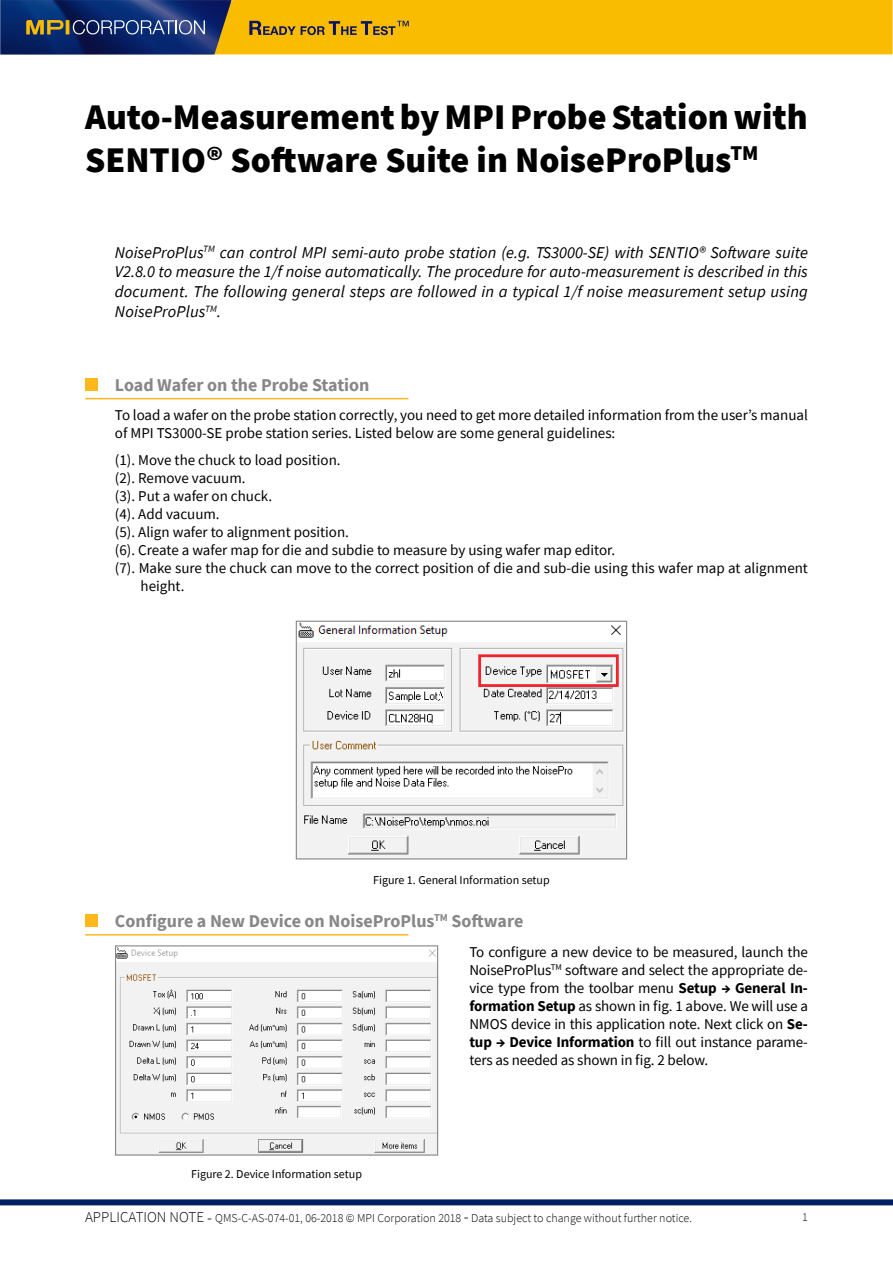
<style>
.page{position:relative;width:893px;height:1263px;background:#fff}
.page>*{position:absolute;margin:0;border:0;box-sizing:border-box;transform-origin:0 0}
.t1{font:900 36px/43.2px "Source Sans Pro";color:#000}
.t2{font:700 18px "Source Sans Pro";color:#878787}
.t3{font:italic 16.5px/19.8px "Source Sans Pro";letter-spacing:.01em;color:#000;text-align:justify}
.t4{font:15px/18px "Source Sans Pro";color:#000}
.t5{font:300 12px "Source Sans Pro";color:#000}
.t6{font:12px "Source Sans Pro";color:#000}
.s1{font-weight:700}
.s2{font-size:15px}
.s3{font-size:16.5px}
</style>
<div class="page">
<svg style="left:0;top:0;width:893px;height:54px;background:#bf981d"></svg>
<div style="left:0;top:1199px;width:893px;height:6px;background:#001e62"></div>
<hr style="left:85px;top:398px;width:323px;height:1px;background:#ffb81c">
<hr style="left:85px;top:934px;width:323px;height:1px;background:#ffb81c">
<div style="left:85px;top:378px;width:13px;height:12px;background:#ffb81c"></div>
<div style="left:85px;top:914px;width:13px;height:13px;background:#ffb81c"></div>
<img style="left:298px;top:623px;width:327px;height:234px">
<div style="left:296px;top:621px;width:331px;height:238px;border:1px solid #878787"></div>
<img style="left:117px;top:947px;width:319px;height:206px">
<div style="left:115px;top:945px;width:323px;height:210px;border:1px solid #878787"></div>
<h1 class="t1" style="left:85px;top:95px;width:724px">Auto-Measurement by MPI Probe Station with<br>SENTIO® Software Suite in NoiseProPlus<sup>TM</sup></h1>
<p class="t3" style="left:115px;top:242px;width:694px">NoiseProPlus<sup>TM</sup> can control MPI semi-auto probe station (e.g. TS3000-SE) with SENTIO® Software suite V2.8.0 to measure the 1/f noise automatically. The procedure for auto-measurement is described in this document. The following general steps are followed in a typical 1/f noise measurement setup using NoiseProPlus<sup>TM</sup>.</p>
<p class="t2" style="left:115px;top:373px;width:256px">Load Wafer on the Probe Station</p>
<p class="t4" style="left:115px;top:406px;width:694px">To load a wafer on the probe station correctly, you need to get more detailed information from the user’s manual of MPI TS3000-SE probe station series. Listed below are some general guidelines:</p>
<p class="t4" style="left:115px;top:451px;width:227px">(1). Move the chuck to load position.</p>
<p class="t4" style="left:115px;top:469px;width:132px">(2). Remove vacuum.</p>
<p class="t4" style="left:115px;top:487px;width:159px">(3). Put a wafer on chuck.</p>
<p class="t4" style="left:115px;top:505px;width:106px">(4). Add vacuum.</p>
<p class="t4" style="left:115px;top:523px;width:236px">(5). Align wafer to alignment position.</p>
<p class="t4" style="left:115px;top:541px;width:502px">(6). Create a wafer map for die and subdie to measure by using wafer map editor.</p>
<p class="t4" style="left:115px;top:559px;width:695px">(7). Make sure the chuck can move to the correct position of die and sub-die using this wafer map at alignment</p>
<p class="t4" style="left:140px;top:577px;width:45px">height.</p>
<p class="t6" style="left:373px;top:872px;width:178px">Figure 1. General Information setup</p>
<p class="t2" style="left:115px;top:909px;width:410px">Configure a New Device on NoiseProPlus<sup>TM</sup> Software</p>
<p class="t6" style="left:191px;top:1166px;width:172px">Figure 2. Device Information setup</p>
<p class="t4" style="left:469px;top:942px;width:340px;text-align:justify">To configure a new device to be measured, launch the NoiseProPlus<sup>TM</sup> software and select the appropriate de&shy;vice type from the toolbar menu <span class="s1">Setup → General In&shy;formation Setup</span> as shown in fig. 1 above. We will use a NMOS device in this application note. Next click on <span class="s1">Se&shy;tup → Device Information</span> to fill out instance parame&shy;ters as needed as shown in fig. 2 below.</p>
<p class="t5" style="left:85px;top:1210px;width:608px"><span class="s2">APPLICATION NOTE</span> <span class="s3">-</span> QMS-C-AS-074-01, 06-2018 © MPI Corporation 2018 <span class="s3">-</span> Data subject to change without further notice.</p>
<p class="t5" style="left:802px;top:1209px;width:7px">1</p>
</div>
